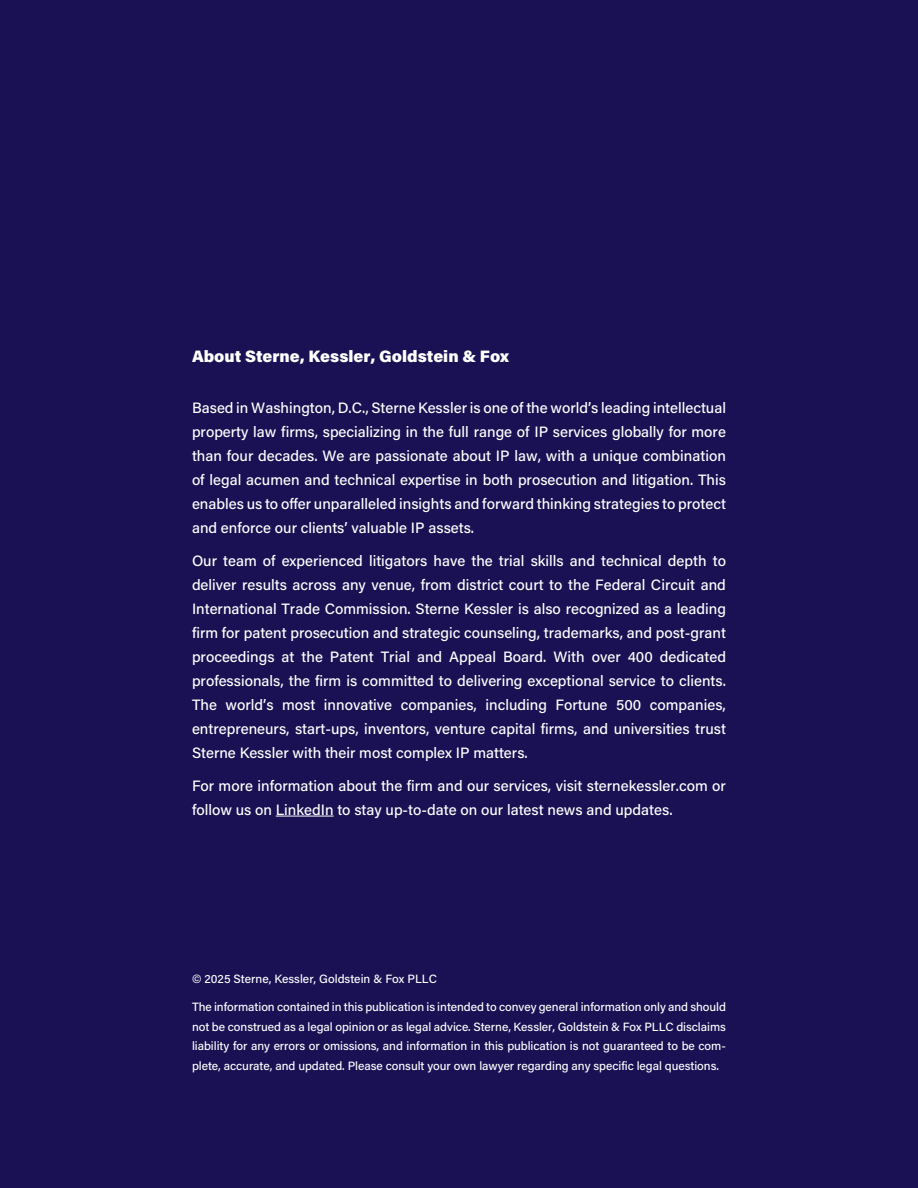
<style>
.page{position:relative;width:918px;height:1188px;background:#191153}
.page>*{position:absolute;margin:0;border:0;box-sizing:border-box;transform-origin:0 0}
.Subhead{font:900 16.5px "Acumin Pro";color:#fff}
.About_SK{font:500 15px/24px "Acumin Pro";color:#fff;text-align:justify}
.Copyright_Info{font:500 12px/19.5px "Acumin Pro";letter-spacing:-.005em;color:#fff;text-align:justify}
</style>
<div class="page">
<hr style="left:276px;top:816px;width:58px;height:1px;background:#fff">
<p class="Subhead" style="left:192px;top:344px;width:319px">About Sterne, Kessler, Goldstein &amp; Fox</p>
<p class="About_SK" style="left:192px;top:395px;width:536px">Based in Washington, D.C., Sterne Kessler is one of the world’s leading intellectual property law firms, specializing in the full range of IP services globally for more than four decades. We are passionate about IP law, with a unique combination of legal acumen and technical expertise in both prosecution and litigation. This enables us to offer unparalleled insights and forward thinking strategies to protect and enforce our clients’ valuable IP assets.</p>
<p class="About_SK" style="left:192px;top:548px;width:536px">Our team of experienced litigators have the trial skills and technical depth to deliver results across any venue, from district court to the Federal Circuit and International Trade Commission. Sterne Kessler is also recognized as a leading firm for patent prosecution and strategic counseling, trademarks, and post-grant proceedings at the Patent Trial and Appeal Board. With over 400 dedicated professionals, the firm is committed to delivering exceptional service to clients.<br>The world’s most innovative companies, including Fortune 500 companies, entrepreneurs, start-ups, inventors, venture capital firms, and universities trust Sterne Kessler with their most complex IP matters.</p>
<p class="About_SK" style="left:192px;top:773px;width:535px">For more information about the firm and our services, visit sternekessler.com or follow us on LinkedIn to stay up-to-date on our latest news and updates.</p>
<p class="Copyright_Info" style="left:192px;top:968px;width:247px">© 2025 Sterne, Kessler, Goldstein &amp; Fox PLLC</p>
<p class="Copyright_Info" style="left:192px;top:997px;width:536px">The information contained in this publication is intended to convey general information only and should not be construed as a legal opinion or as legal advice. Sterne, Kessler, Goldstein &amp; Fox PLLC disclaims liability for any errors or omissions, and information in this publication is not guaranteed to be com&shy;plete, accurate, and updated. Please consult your own lawyer regarding any specific legal questions.</p>
</div>
